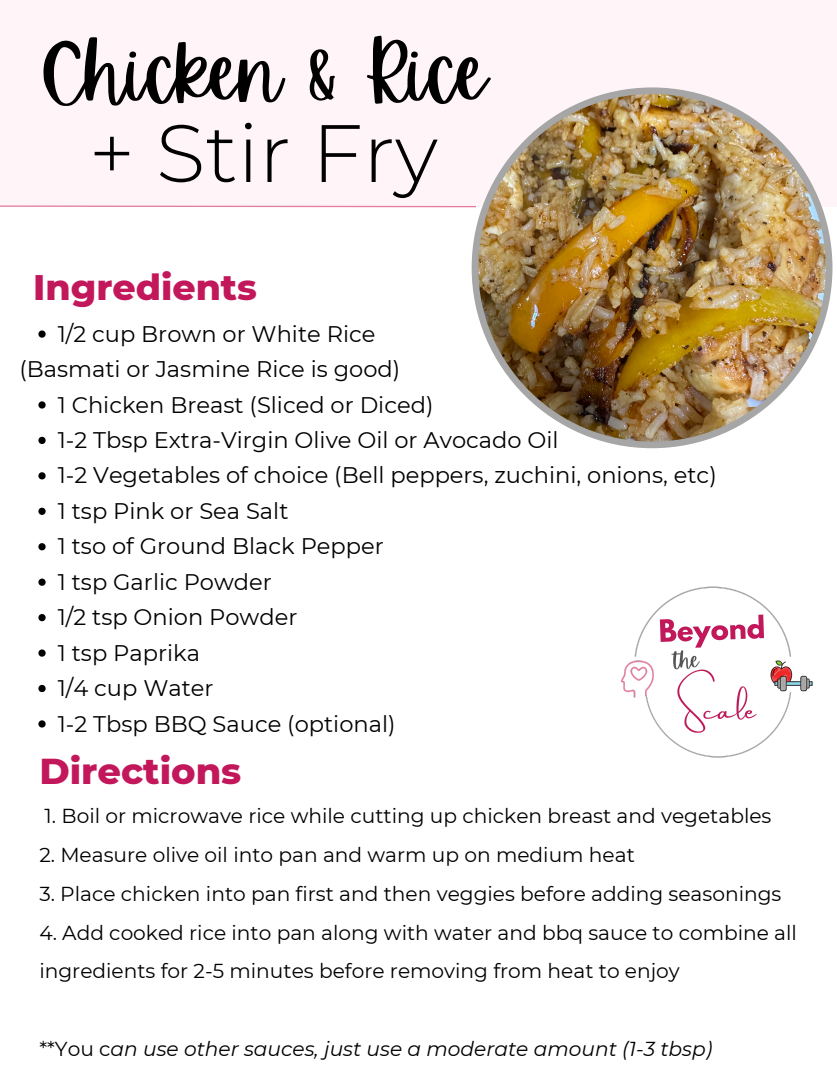
<style>
.page{position:relative;width:837px;height:1083px;background:#fff}
.page>*{position:absolute;margin:0;border:0;box-sizing:border-box;transform-origin:0 0}
.t1{font:300 81.2px "Montserrat";color:#000}
.t2{font:77.61px "Apricots";color:#000}
.t3{font:800 36.75px "Montserrat";color:#c2185b}
.t4{font:800 36.31px "Montserrat";color:#c2185b}
.t5{font:22.57px "Montserrat";color:#000}
.t6{font:20.12px/38.7px "Montserrat";color:#000}
.t7{font:italic 20.12px "Montserrat";color:#000}
.s1{font-style:normal}
</style>
<div class="page">
<div style="left:0;top:0;width:837px;height:207px;background:#fff5f8"></div>
<svg style="left:0;top:205px;width:471px;height:3px"></svg>
<svg style="left:38px;top:330px;width:8px;height:8px"></svg>
<svg style="left:38px;top:401px;width:8px;height:8px"></svg>
<svg style="left:38px;top:437px;width:8px;height:7px"></svg>
<svg style="left:38px;top:472px;width:8px;height:7px"></svg>
<svg style="left:38px;top:508px;width:8px;height:7px"></svg>
<svg style="left:38px;top:543px;width:8px;height:7px"></svg>
<svg style="left:38px;top:578px;width:8px;height:8px"></svg>
<svg style="left:38px;top:614px;width:8px;height:7px"></svg>
<svg style="left:38px;top:649px;width:8px;height:8px"></svg>
<svg style="left:38px;top:685px;width:8px;height:7px"></svg>
<svg style="left:38px;top:720px;width:8px;height:7px"></svg>
<img style="left:471px;top:87px;width:361px;height:361px">
<img style="left:621px;top:586px;width:192px;height:172px">
<h1 class="t2" style="left:40px;top:29px;width:449px">Chicken &amp; Rice</h1>
<h1 class="t1" style="left:89px;top:103px;width:350px">+ Stir Fry</h1>
<p class="t4" style="left:33px;top:264px;width:225px">Ingredients</p>
<p class="t5" style="left:58px;top:320px;width:319px">1/2 cup Brown or White Rice</p>
<h2 class="t5" style="left:19px;top:355px;width:382px">(Basmati or Jasmine Rice is good)</h2>
<p class="t5" style="left:58px;top:391px;width:377px">1 Chicken Breast (Sliced or Diced)</p>
<h3 class="t5" style="left:58px;top:426px;width:502px">1-2 Tbsp Extra-Virgin Olive Oil or Avocado Oil</h3>
<p class="t5" style="left:58px;top:461px;width:660px">1-2 Vegetables of choice (Bell peppers, zuchini, onions, etc)</p>
<p class="t5" style="left:58px;top:497px;width:232px">1 tsp Pink or Sea Salt</p>
<p class="t5" style="left:58px;top:532px;width:327px">1 tso of Ground Black Pepper</p>
<p class="t5" style="left:58px;top:568px;width:216px">1 tsp Garlic Powder</p>
<p class="t5" style="left:58px;top:603px;width:241px">1/2 tsp Onion Powder</p>
<p class="t5" style="left:58px;top:639px;width:144px">1 tsp Paprika</p>
<p class="t5" style="left:58px;top:674px;width:157px">1/4 cup Water</p>
<p class="t5" style="left:58px;top:710px;width:339px">1-2 Tbsp BBQ Sauce (optional)</p>
<h2 class="t3" style="left:39px;top:748px;width:204px">Directions</h2>
<p class="t6" style="left:45px;top:797px;width:728px">1. Boil or microwave rice while cutting up chicken breast and vegetables</p>
<p class="t6" style="left:39px;top:835px;width:597px">2. Measure olive oil into pan and warm up on medium heat</p>
<p class="t6" style="left:39px;top:874px;width:743px">3. Place chicken into pan first and then veggies before adding seasonings</p>
<p class="t6" style="left:39px;top:913px;width:759px">4. Add cooked rice into pan along with water and bbq sauce to combine all ingredients for 2-5 minutes before removing from heat to enjoy</p>
<p class="t7" style="left:39px;top:1036px;width:674px"><span class="s1">**You c</span>an use other sauces, just use a moderate amount (1-3 tbsp)</p>
</div>
